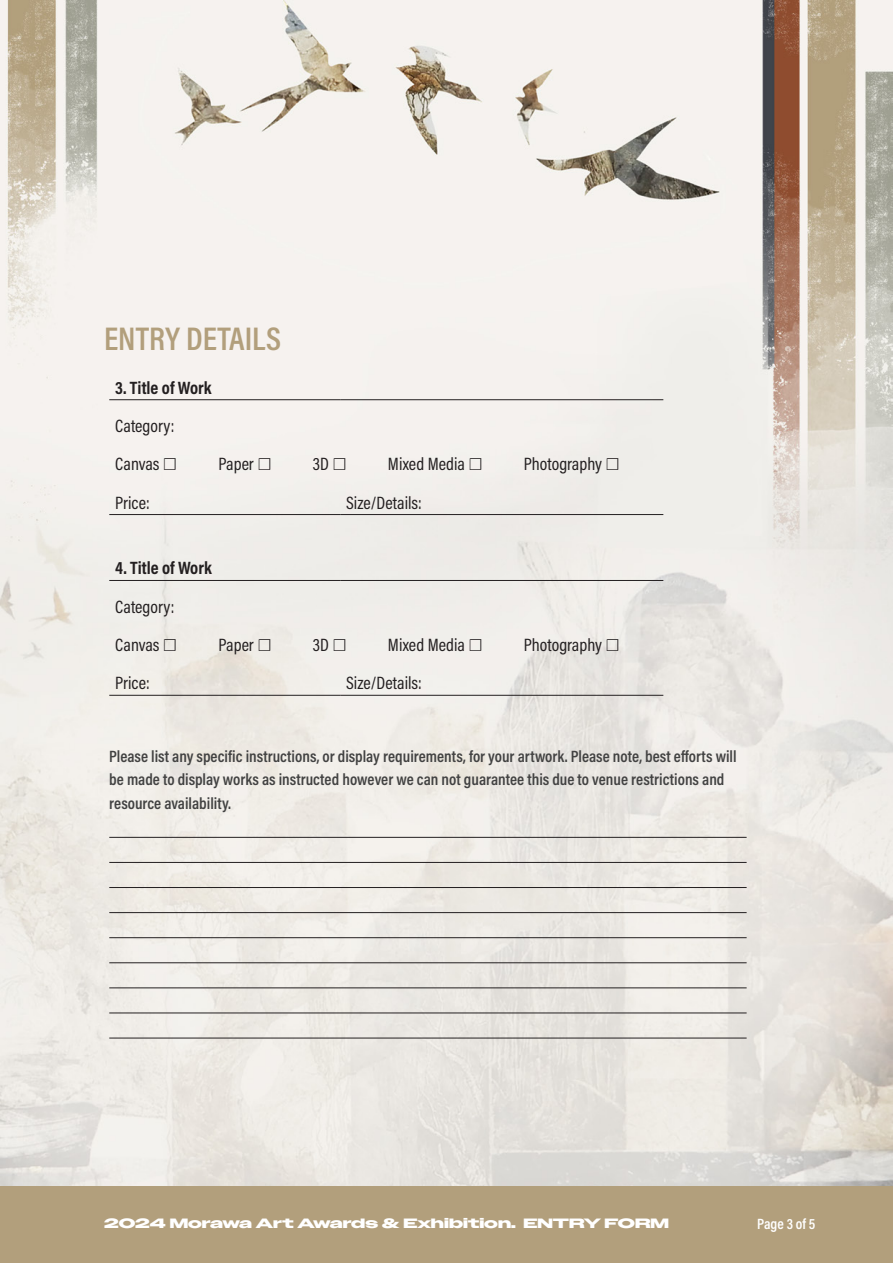
<style>
.page{position:relative;width:893px;height:1263px;background:#fff}
.page>*{position:absolute;margin:0;border:0;box-sizing:border-box;transform-origin:0 0}
.t1{font:600 33px "Acumin Pro Cond";color:#b29f7c}
.t2{font:18px "Acumin Pro Cond";color:#231f20}
.t3{font:700 18px "Acumin Pro Cond";color:#231f20}
.t4{font:600 16.5px/23.1px "Acumin Pro Cond";color:#424242}
.t5{font:600 15px "Acumin Pro Cond";color:#fff}
.t6{font:700 13.5px "Owners XX Wide";color:#fff}
</style>
<div class="page">
<img style="left:0;top:0;width:893px;height:1263px">
<div style="left:0;top:1186px;width:892px;height:77px;background:#b29f7c"></div>
<hr style="left:109px;top:399px;width:231px;height:1px;background:#231f20">
<hr style="left:340px;top:399px;width:323px;height:1px;background:#231f20">
<hr style="left:109px;top:514px;width:231px;height:1px;background:#231f20">
<hr style="left:340px;top:514px;width:323px;height:1px;background:#231f20">
<hr style="left:109px;top:580px;width:231px;height:1px;background:#231f20">
<hr style="left:340px;top:580px;width:323px;height:1px;background:#231f20">
<hr style="left:109px;top:695px;width:231px;height:1px;background:#231f20">
<hr style="left:340px;top:695px;width:323px;height:1px;background:#231f20">
<hr style="left:109px;top:837px;width:638px;height:1px;background:#231f20">
<hr style="left:109px;top:862px;width:638px;height:1px;background:#231f20">
<hr style="left:109px;top:887px;width:638px;height:1px;background:#231f20">
<hr style="left:109px;top:912px;width:638px;height:1px;background:#231f20">
<hr style="left:109px;top:937px;width:638px;height:1px;background:#231f20">
<hr style="left:109px;top:962px;width:638px;height:1px;background:#231f20">
<hr style="left:109px;top:987px;width:638px;height:1px;background:#231f20">
<hr style="left:109px;top:1012px;width:638px;height:1px;background:#231f20">
<hr style="left:109px;top:1038px;width:638px;height:1px;background:#231f20">
<p class="t1" style="left:104px;top:317px;width:178px">ENTRY DETAILS</p>
<p class="t3" style="left:115px;top:376px;width:98px">3. Title of Work</p>
<p class="t2" style="left:115px;top:414px;width:61px">Category:</p>
<p class="t2" style="left:115px;top:452px;width:63px">Canvas ☐</p>
<p class="t2" style="left:218px;top:452px;width:55px">Paper ☐</p>
<p class="t2" style="left:313px;top:452px;width:35px">3D ☐</p>
<p class="t2" style="left:388px;top:452px;width:96px">Mixed Media ☐</p>
<p class="t2" style="left:524px;top:452px;width:97px">Photography ☐</p>
<p class="t2" style="left:115px;top:491px;width:36px">Price:</p>
<p class="t2" style="left:346px;top:491px;width:77px">Size/Details:</p>
<p class="t3" style="left:115px;top:556px;width:98px">4. Title of Work</p>
<p class="t2" style="left:115px;top:595px;width:61px">Category:</p>
<p class="t2" style="left:115px;top:633px;width:63px">Canvas ☐</p>
<p class="t2" style="left:218px;top:633px;width:55px">Paper ☐</p>
<p class="t2" style="left:313px;top:633px;width:35px">3D ☐</p>
<p class="t2" style="left:388px;top:633px;width:96px">Mixed Media ☐</p>
<p class="t2" style="left:524px;top:633px;width:97px">Photography ☐</p>
<p class="t2" style="left:115px;top:671px;width:36px">Price:</p>
<p class="t2" style="left:346px;top:671px;width:77px">Size/Details:</p>
<p class="t4" style="left:109px;top:745px;width:629px">Please list any specific instructions, or display requirements, for your artwork. Please note, best efforts will be made to display works as instructed however we can not guarantee this due to venue restrictions and resource availability.</p>
<p class="t6" style="left:104px;top:1215px;width:566px">2024 Morawa Art Awards &amp; Exhibition. ENTRY FORM</p>
<p class="t5" style="left:757px;top:1214px;width:60px">Page 3 of 5</p>
</div>
